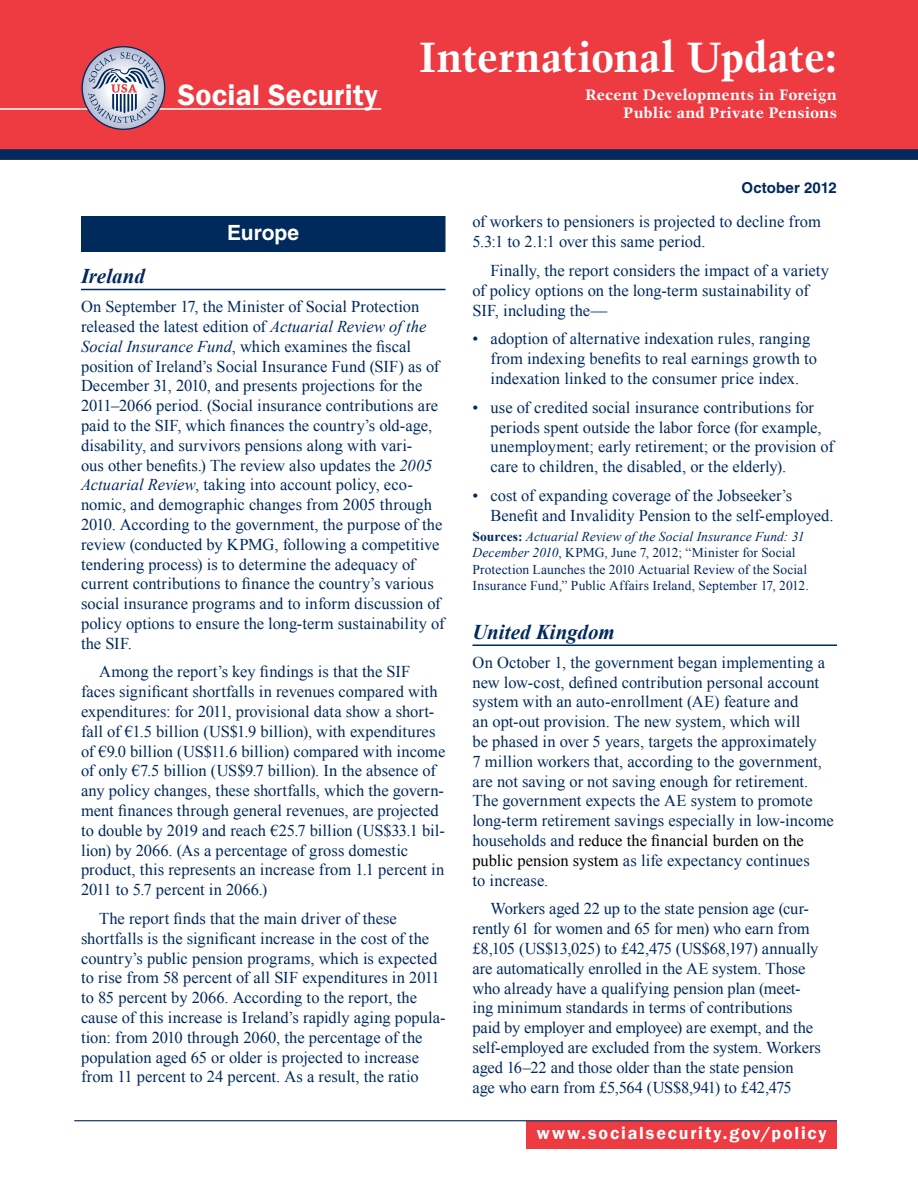
<style>
.page{position:relative;width:918px;height:1188px;background:#fff}
.page>*{position:absolute;margin:0;border:0;box-sizing:border-box;transform-origin:0 0}
.t1{font:700 42px "Trump Mediaeval";color:#fff}
.t2{font:600 30px "Franklin Gothic";letter-spacing:.01em;color:#fff}
.Heading2{font:italic 700 21px "Times New Roman";color:#00295c}
.Heading1__Section{font:700 21px "Helvetica";letter-spacing:-.005em;color:#fff}
.Front_Page_URL{font:600 18px "Franklin Gothic";letter-spacing:.1em;color:#fff}
.ParaFirst{font:16.5px/19.8px "Times New Roman";color:#00295c}
.Para{font:16.5px/19.8px "Times New Roman";color:#00295c}
.t3{font:700 15px/18px "Trump Mediaeval";letter-spacing:.005em;color:#fff;text-align:right;scale:1.1 1}
.t4{font:700 15px "Helvetica";letter-spacing:.01em;color:#00295c}
.Source{font:13.5px/16.2px "Times New Roman";letter-spacing:.01em;color:#00295c}
.s1{font-style:italic}
.s2{font-weight:700}
.s3{color:#000}
</style>
<div class="page">
<div style="left:0;top:0;width:918px;height:160px;background:#ee3a41"></div>
<div style="left:0;top:149px;width:918px;height:11px;background:#00295c"></div>
<div style="left:526px;top:1121px;width:311px;height:28px;background:#ee3a41"></div>
<hr style="left:74px;top:1120px;width:763px;height:1px;background:#00295c">
<hr style="left:0;top:108px;width:381px;height:2px;background:#fff">
<svg style="left:82px;top:47px;width:83px;height:82px"></svg>
<svg style="left:88px;top:52px;width:71px;height:71px;background:#afadc0"></svg>
<div style="left:81px;top:216px;width:365px;height:36px;background:#00295c"></div>
<hr style="left:81px;top:289px;width:365px;height:1px;background:#00295c">
<hr style="left:472px;top:645px;width:365px;height:1px;background:#00295c">
<h2 class="t2" style="left:178px;top:77px;width:202px">Social Security</h2>
<h1 class="t1" style="left:420px;top:31px;width:419px">International Update:</h1>
<p class="t3" style="left:585px;top:86px;width:231px">Recent Developments in Foreign<br>Public and Private Pensions</p>
<p class="t4" style="left:742px;top:178px;width:97px">October 2012</p>
<p class="Heading1__Section" style="left:227px;top:220px;width:73px">Europe</p>
<p class="Heading2" style="left:81px;top:262px;width:66px">Ireland</p>
<p class="ParaFirst" style="left:81px;top:296px;width:365px">On September 17, the Minister of Social Protection released the latest edition of <span class="s1">Actuarial Review of the Social Insurance Fund</span>, which examines the fiscal position of Ireland’s Social Insurance Fund (SIF) as of December 31, 2010, and presents projections for the 2011–2066 period. (Social insurance contributions are paid to the SIF, which finances the country’s old-age, disability, and survivors pensions along with vari-<br>ous other benefits.) The review also updates the <span class="s1">2005<br>Actuarial Review</span>, taking into account policy, eco&shy;nomic, and demographic changes from 2005 through 2010. According to the government, the purpose of the review (conducted by KPMG, following a competitive tendering process) is to determine the adequacy of current contributions to finance the country’s various social insurance programs and to inform discussion of policy options to ensure the long-term sustainability of the SIF.</p>
<p class="Para" style="left:81px;top:662px;width:366px;text-indent:18px">Among the report’s key findings is that the SIF faces significant shortfalls in revenues compared with expenditures: for 2011, provisional data show a short&shy;fall of €1.5 billion (US$1.9 billion), with expenditures of €9.0 billion (US$11.6 billion) compared with income of only €7.5 billion (US$9.7 billion). In the absence of any policy changes, these shortfalls, which the govern&shy;ment finances through general revenues, are projected to double by 2019 and reach €25.7 billion (US$33.1 bil&shy;lion) by 2066. (As a percentage of gross domestic product, this represents an increase from 1.1 percent in 2011 to 5.7 percent in 2066.)</p>
<p class="Para" style="left:81px;top:908px;width:366px;text-indent:18px">The report finds that the main driver of these shortfalls is the significant increase in the cost of the country’s public pension programs, which is expected to rise from 58 percent of all SIF expenditures in 2011 to 85 percent by 2066. According to the report, the cause of this increase is Ireland’s rapidly aging popula&shy;tion: from 2010 through 2060, the percentage of the population aged 65 or older is projected to increase from 11 percent to 24 percent. As a result, the ratio</p>
<p class="Para" style="left:472px;top:212px;width:350px">of workers to pensioners is projected to decline from<br>5.3:1 to 2.1:1 over this same period.</p>
<p class="Para" style="left:472px;top:260px;width:358px;text-indent:18px">Finally, the report considers the impact of a variety of policy options on the long-term sustainability of<br>SIF, including the—</p>
<p class="ParaFirst" style="left:491px;top:329px;width:328px;text-indent:-18px">• adoption of alternative indexation rules, ranging from indexing benefits to real earnings growth to indexation linked to the consumer price index.</p>
<p class="ParaFirst" style="left:491px;top:397px;width:345px;text-indent:-18px">• use of credited social insurance contributions for periods spent outside the labor force (for example, unemployment; early retirement; or the provision of care to children, the disabled, or the elderly).</p>
<p class="ParaFirst" style="left:491px;top:485px;width:345px;text-indent:-18px">• cost of expanding coverage of the Jobseeker’s<br>Benefit and Invalidity Pension to the self-employed.</p>
<p class="Source" style="left:472px;top:528px;width:338px"><span class="s2">Sources:</span> <span class="s1">Actuarial Review of the Social Insurance Fund: 31<br>December 2010</span>, KPMG, June 7, 2012; “Minister for Social Protection Launches the 2010 Actuarial Review of the Social Insurance Fund,” Public Affairs Ireland, September 17, 2012.</p>
<p class="Heading2" style="left:472px;top:617px;width:144px">United Kingdom</p>
<p class="ParaFirst" style="left:472px;top:652px;width:363px">On October 1, the government began implementing a new low-cost, defined contribution personal account system with an auto-enrollment (AE) feature and<br>an opt-out provision. The new system, which will<br>be phased in over 5 years, targets the approximately<br>7 million workers that, according to the government, are not saving or not saving enough for retirement.<br>The government expects the AE system to promote long-term retirement savings especially in low-income households and <span class="s3">reduce the financial burden on the public pension system</span> as life expectancy continues<br>to increase.</p>
<p class="Para" style="left:472px;top:899px;width:350px;text-indent:18px">Workers aged 22 up to the state pension age (cur&shy;rently 61 for women and 65 for men) who earn from £8,105 (US$13,025) to £42,475 (US$68,197) annually are automatically enrolled in the AE system. Those who already have a qualifying pension plan (meet&shy;ing minimum standards in terms of contributions paid by employer and employee) are exempt, and the self-employed are excluded from the system. Workers aged 16–22 and those older than the state pension<br>age who earn from £5,564 (US$8,941) to £42,475</p>
<p class="Front_Page_URL" style="left:537px;top:1122px;width:291px">www.socialsecurity.gov/policy</p>
</div>
